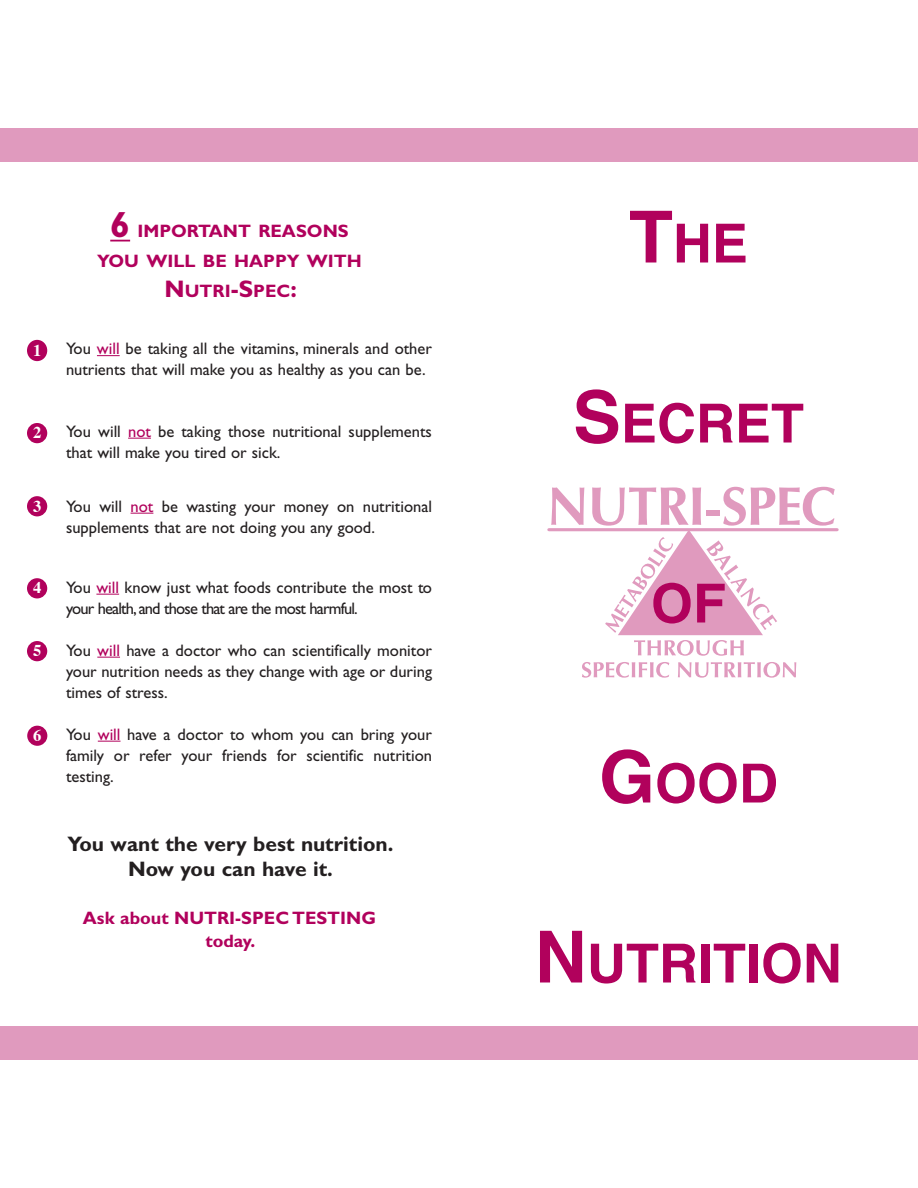
<style>
.page{position:relative;width:918px;height:1188px;background:#fff}
.page>*{position:absolute;margin:0;border:0;box-sizing:border-box;transform-origin:0 0}
.t1{font:700 54px "Helvetica";color:#b1015c}
.t2{font:700 21px "Gill Sans";color:#231f20}
.t3{font:700 18px "Gill Sans";color:#b1015c}
.t4{font:700 18px "Gill Sans";color:#b1015c}
.t5{font:16.5px/21px "Gill S Si";color:#231f20}
.t6{font:16.5px/21px "Gill S Si";letter-spacing:-.05em;color:#231f20}
.t7{font:700 16.5px "Times";color:#fff}
.s1{font-size:36px}
.s2{font-size:24px}
.s3{color:#b1015c}
.s4{font-size:72px}
</style>
<div class="page">
<svg style="left:551px;top:487px;width:33px;height:38px"></svg>
<svg style="left:582px;top:662px;width:87px;height:16px"></svg>
<svg style="left:678px;top:662px;width:118px;height:16px"></svg>
<svg style="left:592px;top:487px;width:243px;height:169px"></svg>
<hr style="left:549px;top:528px;width:288px;height:3px;background:#b1015c">
<div style="left:0;top:128px;width:918px;height:34px;background:#e09abe"></div>
<div style="left:0;top:1026px;width:918px;height:34px;background:#e09abe"></div>
<svg style="left:97px;top:355px;width:23px;height:1px"></svg>
<svg style="left:128px;top:438px;width:23px;height:1px"></svg>
<svg style="left:131px;top:513px;width:22px;height:1px"></svg>
<svg style="left:96px;top:594px;width:23px;height:1px"></svg>
<svg style="left:97px;top:657px;width:23px;height:1px"></svg>
<svg style="left:98px;top:741px;width:23px;height:1px"></svg>
<div style="left:27px;top:340px;width:20px;height:21px;background:#b1015c;border-radius:50%"></div>
<div style="left:27px;top:423px;width:20px;height:20px;background:#b1015c;border-radius:50%"></div>
<div style="left:27px;top:496px;width:20px;height:20px;background:#b1015c;border-radius:50%"></div>
<div style="left:27px;top:578px;width:20px;height:20px;background:#b1015c;border-radius:50%"></div>
<div style="left:27px;top:641px;width:20px;height:20px;background:#b1015c;border-radius:50%"></div>
<div style="left:27px;top:726px;width:20px;height:20px;background:#b1015c;border-radius:50%"></div>
<svg style="left:110px;top:240px;width:20px;height:1px"></svg>
<p class="t7" style="left:33px;top:334px;width:10px">1</p>
<p class="t7" style="left:33px;top:417px;width:10px">2</p>
<p class="t7" style="left:33px;top:490px;width:10px">3</p>
<p class="t7" style="left:33px;top:571px;width:10px">4</p>
<p class="t7" style="left:33px;top:634px;width:10px">5</p>
<p class="t7" style="left:33px;top:720px;width:10px">6</p>
<p class="t3" style="left:110px;top:220px;width:240px"><span class="s1">6</span> IMPORTANT REASONS</p>
<p class="t3" style="left:97px;top:250px;width:266px">YOU WILL BE HAPPY WITH</p>
<p class="t3" style="left:165px;top:280px;width:134px"><span class="s2">N</span> UTRI<span class="s2">-S</span>PEC<span class="s2">:</span></p>
<p class="t5" style="left:66px;top:338px;width:367px">You <span class="s3">will</span> be taking all the vitamins, minerals and other nutrients that will make you as healthy as you can be.</p>
<p class="t5" style="left:66px;top:420px;width:367px">You will <span class="s3">not</span> be taking those nutritional supplements that will make you tired or sick.</p>
<p class="t5" style="left:66px;top:495px;width:368px">You will <span class="s3">not</span> be wasting your money on nutritional supplements that are not doing you any good.</p>
<p class="t6" style="left:66px;top:576px;width:367px">You <span class="s3">will</span> know just what foods contribute the most to your health, and those that are the most harmful.</p>
<p class="t5" style="left:66px;top:639px;width:368px;text-align:justify">You <span class="s3">will</span> have a doctor who can scientifically monitor your nutrition needs as they change with age or during times of stress.</p>
<p class="t5" style="left:66px;top:723px;width:368px;text-align:justify">You <span class="s3">will</span> have a doctor to whom you can bring your family or refer your friends for scientific nutrition testing.</p>
<p class="t2" style="left:68px;top:831px;width:327px">You want the very best nutrition.</p>
<p class="t2" style="left:128px;top:856px;width:206px">Now you can have it.</p>
<p class="t4" style="left:83px;top:907px;width:295px">Ask about NUTRI-SPEC TESTING</p>
<p class="t4" style="left:205px;top:930px;width:51px">today.</p>
<p class="t1" style="left:629px;top:211px;width:120px"><span class="s4">T</span>HE</p>
<p class="t1" style="left:573px;top:391px;width:231px"><span class="s4">S</span>ECRET</p>
<p class="t1" style="left:651px;top:571px;width:77px">OF</p>
<p class="t1" style="left:599px;top:751px;width:181px"><span class="s4">G</span>OOD</p>
<p class="t1" style="left:535px;top:931px;width:301px"><span class="s4">N</span>UTRITION</p>
</div>
